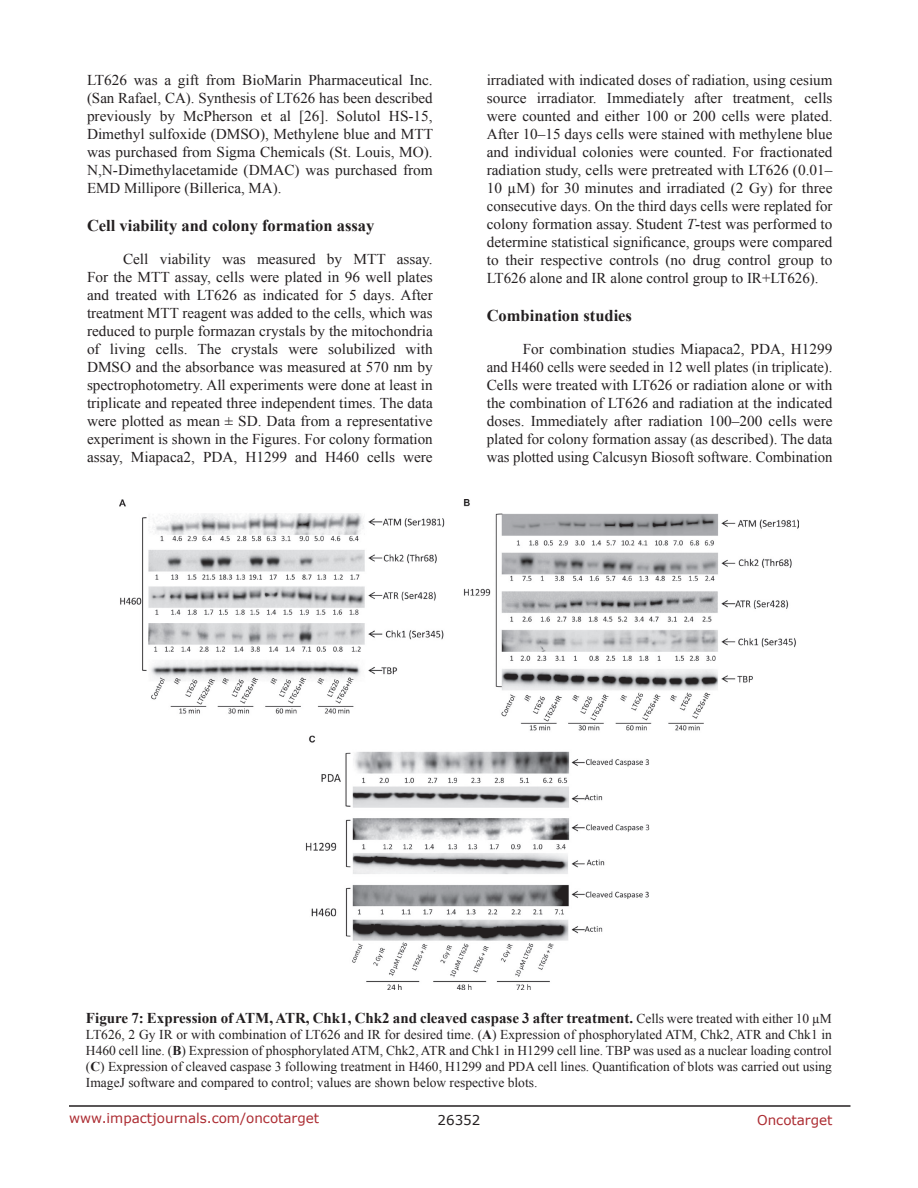
<style>
.page{position:relative;width:918px;height:1188px;background:#fff}
.page>*{position:absolute;margin:0;border:0;box-sizing:border-box;transform-origin:0 0}
.SubHeading_middle{font:700 16.5px "Times New Roman";color:#231f20}
.BodyText{font:15px/18px "Times New Roman";color:#231f20;text-align:justify}
.FigureText{font:700 15px "Times New Roman";color:#231f20}
.FigureText-2{font:13.5px/16.2px "Times New Roman";color:#231f20;text-align:justify}
.t1{font:13.5px "Verdana";color:#ac2b31}
.t2{font:13.5px "Verdana";color:#231f20}
.s1{font-style:italic}
.s2{font-weight:400;font-size:13.5px}
.s3{font-weight:700}
</style>
<div class="page">
<hr style="left:69px;top:1105px;width:781px;height:2px;background:#231f20">
<img style="left:119px;top:500px;width:680px;height:490px">
<p class="BodyText" style="left:87px;top:71px;width:348px">LT626 was a gift from BioMarin Pharmaceutical Inc. (San Rafael, CA). Synthesis of LT626 has been described previously by McPherson et al [26]. Solutol HS-15, Dimethyl sulfoxide (DMSO), Methylene blue and MTT was purchased from Sigma Chemicals (St. Louis, MO).<br>N,N-Dimethylacetamide (DMAC) was purchased from EMD Millipore (Billerica, MA).</p>
<p class="SubHeading_middle" style="left:87px;top:214px;width:289px">Cell viability and colony formation assay</p>
<p class="BodyText" style="left:87px;top:250px;width:347px;text-indent:36px">Cell viability was measured by MTT assay.<br>For the MTT assay, cells were plated in 96 well plates and treated with LT626 as indicated for 5 days. After treatment MTT reagent was added to the cells, which was reduced to purple formazan crystals by the mitochondria of living cells. The crystals were solubilized with DMSO and the absorbance was measured at 570 nm by spectrophotometry. All experiments were done at least in triplicate and repeated three independent times. The data were plotted as mean ± SD. Data from a representative experiment is shown in the Figures. For colony formation assay, Miapaca2, PDA, H1299 and H460 cells were</p>
<p class="BodyText" style="left:487px;top:71px;width:347px">irradiated with indicated doses of radiation, using cesium source irradiator. Immediately after treatment, cells were counted and either 100 or 200 cells were plated.<br>After 10–15 days cells were stained with methylene blue and individual colonies were counted. For fractionated radiation study, cells were pretreated with LT626 (0.01– 10 µM) for 30 minutes and irradiated (2 Gy) for three consecutive days. On the third days cells were replated for colony formation assay. Student <span class="s1">T</span>-test was performed to determine statistical significance, groups were compared to their respective controls (no drug control group to LT626 alone and IR alone control group to IR+LT626).</p>
<p class="SubHeading_middle" style="left:487px;top:304px;width:147px">Combination studies</p>
<p class="BodyText" style="left:487px;top:340px;width:347px;text-indent:36px">For combination studies Miapaca2, PDA, H1299 and H460 cells were seeded in 12 well plates (in triplicate).<br>Cells were treated with LT626 or radiation alone or with the combination of LT626 and radiation at the indicated doses. Immediately after radiation 100–200 cells were plated for colony formation assay (as described). The data was plotted using Calcusyn Biosoft software. Combination</p>
<p class="FigureText" style="left:86px;top:1007px;width:747px">Figure 7: Expression of ATM, ATR, Chk1, Chk2 and cleaved caspase 3 after treatment. <span class="s2">Cells were treated with either 10 µM</span></p>
<p class="FigureText-2" style="left:86px;top:1026px;width:748px">LT626, 2 Gy IR or with combination of LT626 and IR for desired time. (<span class="s3">A</span>) Expression of phosphorylated ATM, Chk2, ATR and Chk1 in H460 cell line. (<span class="s3">B</span>) Expression of phosphorylated ATM, Chk2, ATR and Chk1 in H1299 cell line. TBP was used as a nuclear loading control (<span class="s3">C</span>) Expression of cleaved caspase 3 following treatment in H460, H1299 and PDA cell lines. Quantification of blots was carried out using ImageJ software and compared to control; values are shown below respective blots.</p>
<p class="t1" style="left:69px;top:1109px;width:252px">www.impactjournals.com/oncotarget</p>
<p class="t2" style="left:438px;top:1111px;width:44px">26352</p>
<p class="t1" style="left:757px;top:1111px;width:77px">Oncotarget</p>
</div>
